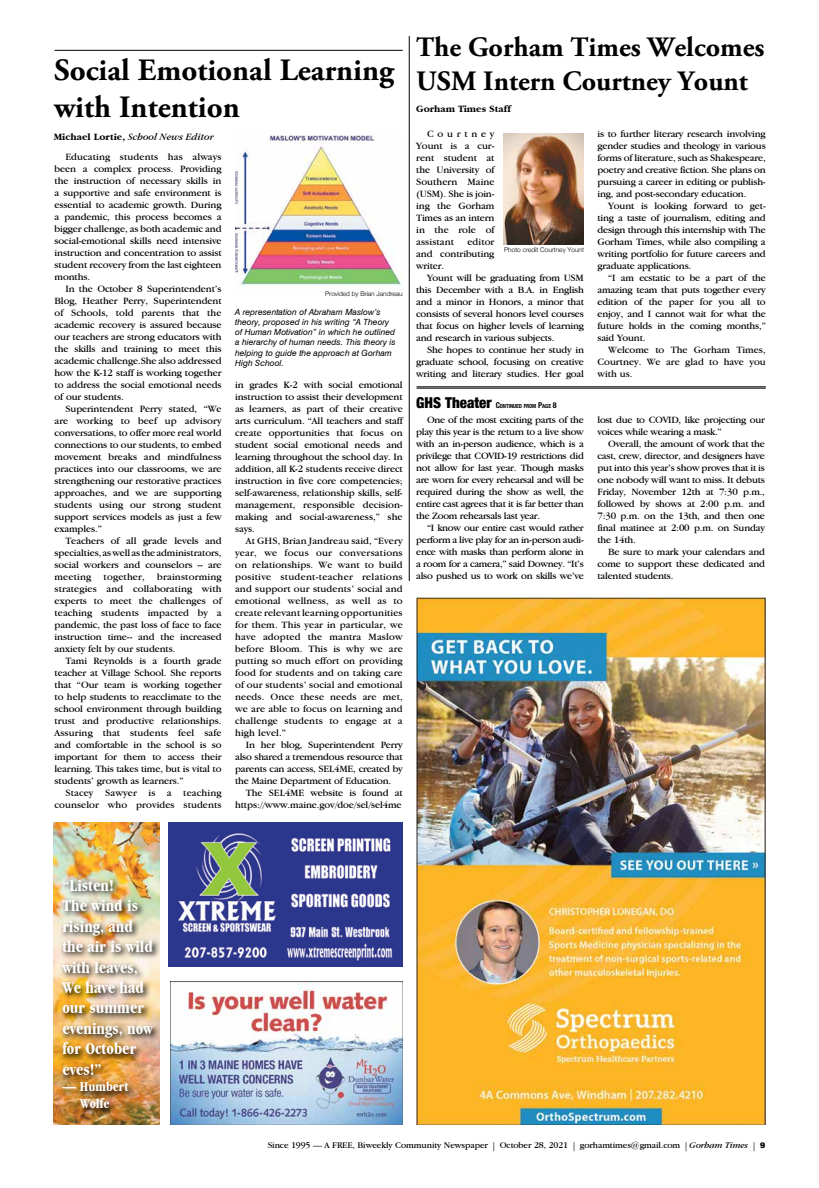
<style>
.page{position:relative;width:819px;height:1188px;background:#fff}
.page>*{position:absolute;margin:0;border:0;box-sizing:border-box;transform-origin:0 0}
.t1{font:700 31px/37.2px "Adobe Garamond Pro";color:#000}
.t2{font:700 28px/33.6px "Adobe Garamond Pro";color:#000}
.t3{font:700 condensed 17px/20.4px "Garamond IT Cby BT";color:#fff}
.t4{font:700 condensed 14px/16.8px "Garamond IT Cby BT";color:#fff;text-align:center}
.t5{font:10px/12px "Garamond IT Cby BT";letter-spacing:-.02em;color:#000;text-align:justify}
.t6{font:10px/12px "Garamond IT Cby BT";letter-spacing:.005em;color:#000;text-align:right}
.t7{font:italic 10px "Garamond IT Cby BT";color:#000}
.t8{font:700 10px "Garamond IT Cby BT";color:#000}
.t9{font:9px "Garamond IT Cby BT";letter-spacing:-.01em;color:#000}
.t10{font:italic 8.5px/10.2px "Swiss 721 BT";color:#000}
.t11{font:300 6.5px "Helvetica Neue";color:#000}
.t12{font:700 condensed 5.6px "Helvetica Neue";letter-spacing:-.015em;color:#000}
.s1{font-weight:700;font-style:normal}
.s2{font-weight:900;font-size:15px}
.s3{font-size:8px}
.s4{font-family:"Adobe Garamond Pro"}
.s5{font-style:italic}
.s6{font-family:"Helvetica Neue";font-weight:900;font-stretch:condensed;font-size:8px}
</style>
<div class="page">
<hr style="left:409px;top:36px;width:1px;height:545px;background:#000">
<img style="left:169px;top:822px;width:234px;height:144px">
<img style="left:170px;top:982px;width:233px;height:143px">
<img style="left:54px;top:822px;width:106px;height:303px">
<img style="left:60px;top:877px;width:100px;height:239px">
<hr style="left:55px;top:50px;width:348px;height:1px;background:#000">
<img style="left:416px;top:598px;width:349px;height:527px">
<img style="left:235px;top:130px;width:168px;height:157px">
<img style="left:503px;top:133px;width:81px;height:111px">
<hr style="left:417px;top:386px;width:349px;height:1px;background:#000">
<hr style="left:417px;top:388px;width:349px;height:1px;background:#000">
<h1 class="t1" style="left:54px;top:52px;width:342px">Social Emotional Learning with Intention</h1>
<p class="t7" style="left:54px;top:131px;width:162px"><span class="s1">Michael Lortie,</span> School News Editor</p>
<p class="t5" style="left:55px;top:150px;width:169px;text-indent:11px">Educating students has always been a complex process. Providing the instruction of necessary skills in a supportive and safe environment is essential to academic growth. During a pandemic, this process becomes a bigger challenge, as both academic and social-emotional skills need intensive instruction and concentration to assist student recovery from the last eighteen months.</p>
<p class="t5" style="left:55px;top:282px;width:169px;text-indent:11px">In the October 8 Superintendent’s Blog, Heather Perry, Superintendent of Schools, told parents that the academic recovery is assured because our teachers are strong educators with the skills and training to meet this academic challenge.She also addressed how the K-12 staff is working together to address the social emotional needs of our students.</p>
<p class="t5" style="left:55px;top:402px;width:169px;text-indent:11px">Superintendent Perry stated, “We are working to beef up advisory conversations, to offer more real world connections to our students, to embed movement breaks and mindfulness practices into our classrooms, we are strengthening our restorative practices approaches, and we are supporting students using our strong student support services models as just a few examples.”</p>
<p class="t5" style="left:55px;top:534px;width:169px;text-indent:11px">Teachers of all grade levels and specialties, as well as the administrators, social workers and counselors -- are meeting together, brainstorming strategies and collaborating with experts to meet the challenges of teaching students impacted by a pandemic, the past loss of face to face instruction time-- and the increased anxiety felt by our students.</p>
<p class="t5" style="left:55px;top:654px;width:169px;text-indent:11px">Tami Reynolds is a fourth grade teacher at Village School. She reports that “Our team is working together to help students to reacclimate to the school environment through building trust and productive relationships.<br>Assuring that students feel safe and comfortable in the school is so important for them to access their learning. This takes time, but is vital to students’ growth as learners.”</p>
<p class="t6" style="left:55px;top:786px;width:169px">Stacey Sawyer is a teaching counselor who provides students</p>
<p class="t11" style="left:325px;top:288px;width:79px">Provided by Brian Jandreau</p>
<p class="t10" style="left:235px;top:307px;width:162px">A representation of Abraham Maslow’s theory, proposed in his writing “A Theory of Human Motivation” in which he outlined a hierarchy of human needs. This theory is helping to guide the approach at Gorham High School.</p>
<p class="t5" style="left:235px;top:379px;width:169px">in grades K-2 with social emotional instruction to assist their development as learners, as part of their creative arts curriculum. “All teachers and staff create opportunities that focus on student social emotional needs and learning throughout the school day. In addition, all K-2 students receive direct instruction in five core competencies; self-awareness, relationship skills, self&shy;management, responsible decision&shy;making and social-awareness,” she says.</p>
<p class="t5" style="left:235px;top:535px;width:169px;text-indent:11px">At GHS, Brian Jandreau said, “Every year, we focus our conversations on relationships. We want to build positive student-teacher relations and support our students’ social and emotional wellness, as well as to create relevant learning opportunities for them. This year in particular, we have adopted the mantra Maslow before Bloom. This is why we are putting so much effort on providing food for students and on taking care of our students’ social and emotional needs. Once these needs are met, we are able to focus on learning and challenge students to engage at a high level.”</p>
<p class="t5" style="left:235px;top:739px;width:169px;text-indent:11px">In her blog, Superintendent Perry also shared a tremendous resource that parents can access, SEL4ME, created by the Maine Department of Education.</p>
<p class="t5" style="left:235px;top:787px;width:169px;text-align:right">The SEL4ME website is found at https://www.maine.gov/doe/sel/sel4me</p>
<h2 class="t2" style="left:416px;top:31px;width:350px">The Gorham Times Welcomes<br>USM Intern Courtney Yount</h2>
<p class="t8" style="left:416px;top:104px;width:96px">Gorham Times Staff</p>
<p class="t5" style="left:416px;top:127px;width:80px;text-indent:11px">Courtney Yount is a cur&shy;rent student at the University of Southern Maine (USM). She is join&shy;ing the Gorham Times as an intern in the role of assistant</p>
<p class="t5" style="left:416px;top:235px;width:80px;text-indent:51px">editor and contributing writer.</p>
<p class="t5" style="left:416px;top:271px;width:169px;text-indent:11px">Yount will be graduating from USM this December with a B.A. in English and a minor in Honors, a minor that consists of several honors level courses that focus on higher levels of learning and research in various subjects.</p>
<p class="t5" style="left:416px;top:343px;width:169px;text-indent:11px">She hopes to continue her study in graduate school, focusing on creative writing and literary studies. Her goal</p>
<p class="t11" style="left:504px;top:244px;width:81px">Photo credit Courtney Yount</p>
<p class="t12" style="left:416px;top:401px;width:142px"><span class="s2">GHS Theater</span> <span class="s3">C</span>ONTINUED FROM <span class="s3">P</span>AGE <span class="s3">8</span></p>
<p class="t5" style="left:416px;top:414px;width:169px;text-indent:11px">One of the most exciting parts of the play this year is the return to a live show with an in-person audience, which is a privilege that COVID-19 restrictions did not allow for last year. Though masks are worn for every rehearsal and will be required during the show as well, the entire cast agrees that it is far better than the Zoom rehearsals last year.</p>
<p class="t5" style="left:416px;top:522px;width:169px;text-indent:11px">“I know our entire cast would rather perform a live play for an in-person audi&shy;ence with masks than perform alone in a room for a camera,” said Downey. “It’s also pushed us to work on skills we’ve</p>
<p class="t5" style="left:598px;top:127px;width:170px">is to further literary research involving gender studies and theology in various forms of literature, such as Shakespeare, poetry and creative fiction. She plans on pursuing a career in editing or publish&shy;ing, and post-secondary education.</p>
<p class="t5" style="left:598px;top:199px;width:170px;text-indent:11px">Yount is looking forward to get&shy;ting a taste of journalism, editing and design through this internship with The Gorham Times, while also compiling a writing portfolio for future careers and graduate applications.</p>
<p class="t5" style="left:598px;top:271px;width:170px;text-indent:11px">“I am ecstatic to be a part of the amazing team that puts together every edition of the paper for you all to enjoy, and I cannot wait for what the future holds in the coming months,” said Yount.</p>
<p class="t5" style="left:598px;top:343px;width:170px;text-indent:11px">Welcome to The Gorham Times, Courtney. We are glad to have you with us.</p>
<p class="t5" style="left:598px;top:414px;width:169px">lost due to COVID, like projecting our voices while wearing a mask.”</p>
<p class="t5" style="left:598px;top:438px;width:169px;text-indent:11px">Overall, the amount of work that the cast, crew, director, and designers have put into this year’s show proves that it is one nobody will want to miss. It debuts Friday, November 12th at 7:30 p.m., followed by shows at 2:00 p.m. and 7:30 p.m. on the 13th, and then one final matinee at 2:00 p.m. on Sunday the 14th.</p>
<p class="t5" style="left:598px;top:546px;width:169px;text-indent:11px">Be sure to mark your calendars and come to support these dedicated and talented students.</p>
<h3 class="t3" style="left:62px;top:875px;width:92px">“Listen!<br>The wind is rising, and the air is wild with leaves,<br>We have had our summer evenings, now for October eves!”</h3>
<h3 class="t4" style="left:62px;top:1078px;width:68px">— Humbert<br>Wolfe</h3>
<p class="t9" style="left:268px;top:1140px;width:499px">Since 1995 — A FREE, Biweekly Community Newspaper <span class="s4">|</span> October 28, 2021 <span class="s4">|</span> gorhamtimes@gmail.com <span class="s4">|</span> <span class="s5">Gorham Times</span> <span class="s4">|</span> <span class="s6">9</span></p>
</div>
